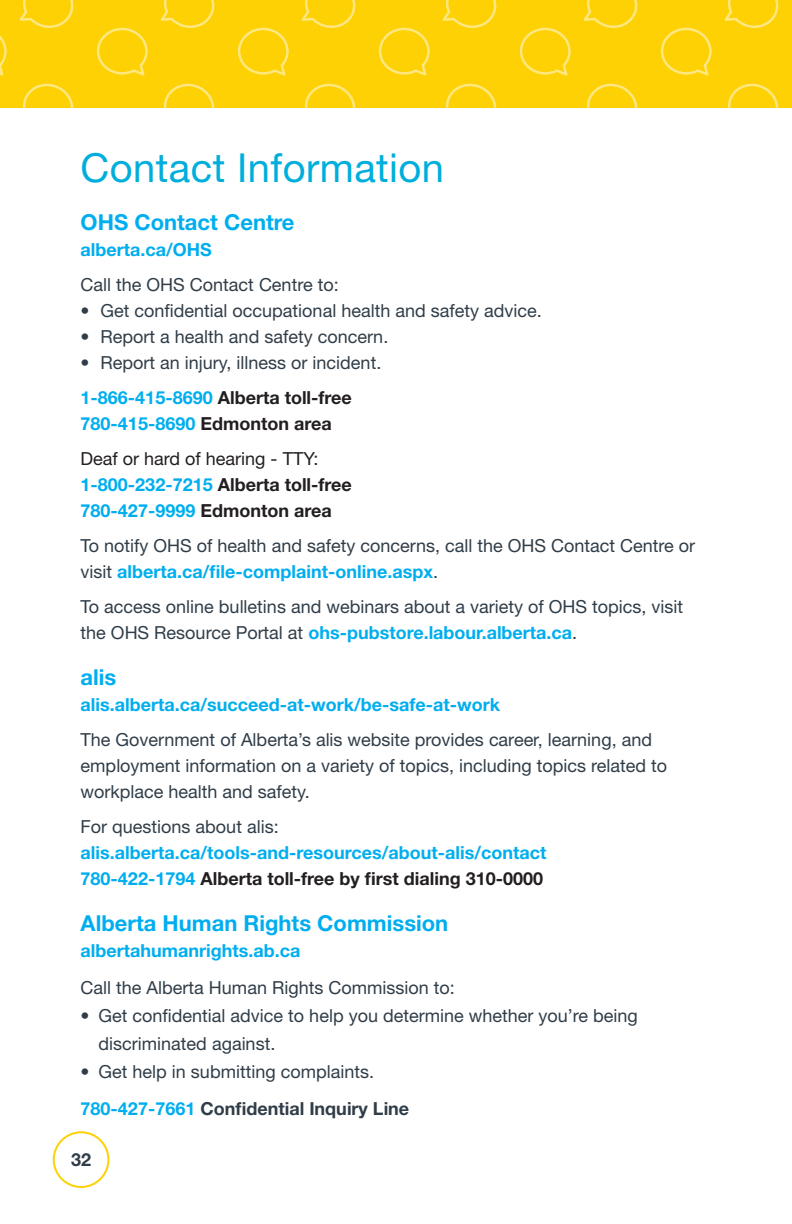
<style>
.page{position:relative;width:792px;height:1224px;background:#fff}
.page>*{position:absolute;margin:0;border:0;box-sizing:border-box;transform-origin:0 0}
.t1{font:40px "Helvetica Neue LT Std";letter-spacing:.01em;color:#00aedc}
.t2{font:700 22px "Helvetica Neue LT Std";color:#00aeef}
.t3{font:18px/26px "Helvetica Neue LT Std";color:#303d48}
.t4{font:700 18px/26px "Helvetica Neue LT Std";color:#00aeef}
.t5{font:700 18px/26px "Helvetica Neue LT Std";color:#231f20}
.t6{font:18px/35px "Helvetica Neue LT Std";color:#231f20}
.t7{font:700 18px "Helvetica Neue LT Std";color:#303d48}
.s1{font-weight:700;color:#00aeef}
.s2{font-weight:700;color:#231f20}
.s3{font-weight:700}
.s4{color:#00aeef}
.s5{color:#231f20}
</style>
<div class="page">
<div style="left:53px;top:1131px;width:56px;height:57px;border:2px solid #fed105;border-radius:50%"></div>
<svg style="left:0;top:0;width:792px;height:108px;background:#fed20b"></svg>
<h1 class="t1" style="left:81px;top:143px;width:365px">Contact Information</h1>
<p class="t2" style="left:81px;top:209px;width:215px">OHS Contact Centre</p>
<p class="t4" style="left:81px;top:237px;width:133px">alberta.ca/OHS</p>
<p class="t3" style="left:81px;top:272px;width:260px">Call the OHS Contact Centre to:</p>
<p class="t3" style="left:81px;top:298px;width:463px">• Get confidential occupational health and safety advice.</p>
<p class="t3" style="left:81px;top:324px;width:309px">• Report a health and safety concern.</p>
<p class="t3" style="left:81px;top:345px;width:302px;line-height:35px">• Report an injury, illness or incident.<br><span class="s1">1-866-415-8690</span> <span class="s2">Alberta toll-free</span></p>
<p class="t6" style="left:81px;top:406px;width:253px"><span class="s1">780-415-8690</span> <span class="s3">Edmonton area<br></span>Deaf or hard of hearing - TTY:</p>
<p class="t5" style="left:81px;top:472px;width:273px"><span class="s4">1-800-232-7215</span> Alberta toll-free<br><span class="s4">780-427-9999</span> Edmonton area</p>
<p class="t3" style="left:81px;top:533px;width:616px">To notify OHS of health and safety concerns, call the OHS Contact Centre or visit <span class="s1">alberta.ca/file-complaint-online.aspx</span>.</p>
<p class="t3" style="left:81px;top:594px;width:604px">To access online bulletins and webinars about a variety of OHS topics, visit the OHS Resource Portal at <span class="s1">ohs-pubstore.labour.alberta.ca</span>.</p>
<p class="t2" style="left:81px;top:664px;width:37px">alis</p>
<p class="t4" style="left:81px;top:692px;width:421px">alis.alberta.ca/succeed-at-work/be-safe-at-work</p>
<p class="t3" style="left:81px;top:727px;width:588px">The Government of Alberta’s alis website provides career, learning, and employment information on a variety of topics, including topics related to workplace health and safety.</p>
<p class="t3" style="left:81px;top:814px;width:200px">For questions about alis:</p>
<p class="t4" style="left:81px;top:840px;width:467px">alis.alberta.ca/tools-and-resources/about-alis/contact<br>780-422-1794 <span class="s5">Alberta toll-free by first dialing 310-0000</span></p>
<p class="t2" style="left:81px;top:910px;width:369px">Alberta Human Rights Commission</p>
<p class="t4" style="left:81px;top:938px;width:221px">albertahumanrights.ab.ca</p>
<p class="t3" style="left:81px;top:975px;width:376px">Call the Alberta Human Rights Commission to:</p>
<p class="t3" style="left:99px;top:1002px;width:541px;line-height:28px;text-indent:-18px">• Get confidential advice to help you determine whether you’re being discriminated against.</p>
<p class="t3" style="left:81px;top:1053px;width:330px;line-height:37px">• Get help in submitting complaints.<br><span class="s1">780-427-7661</span> <span class="s3">Confidential Inquiry Line</span></p>
<p class="t7" style="left:71px;top:1149px;width:22px">32</p>
</div>
